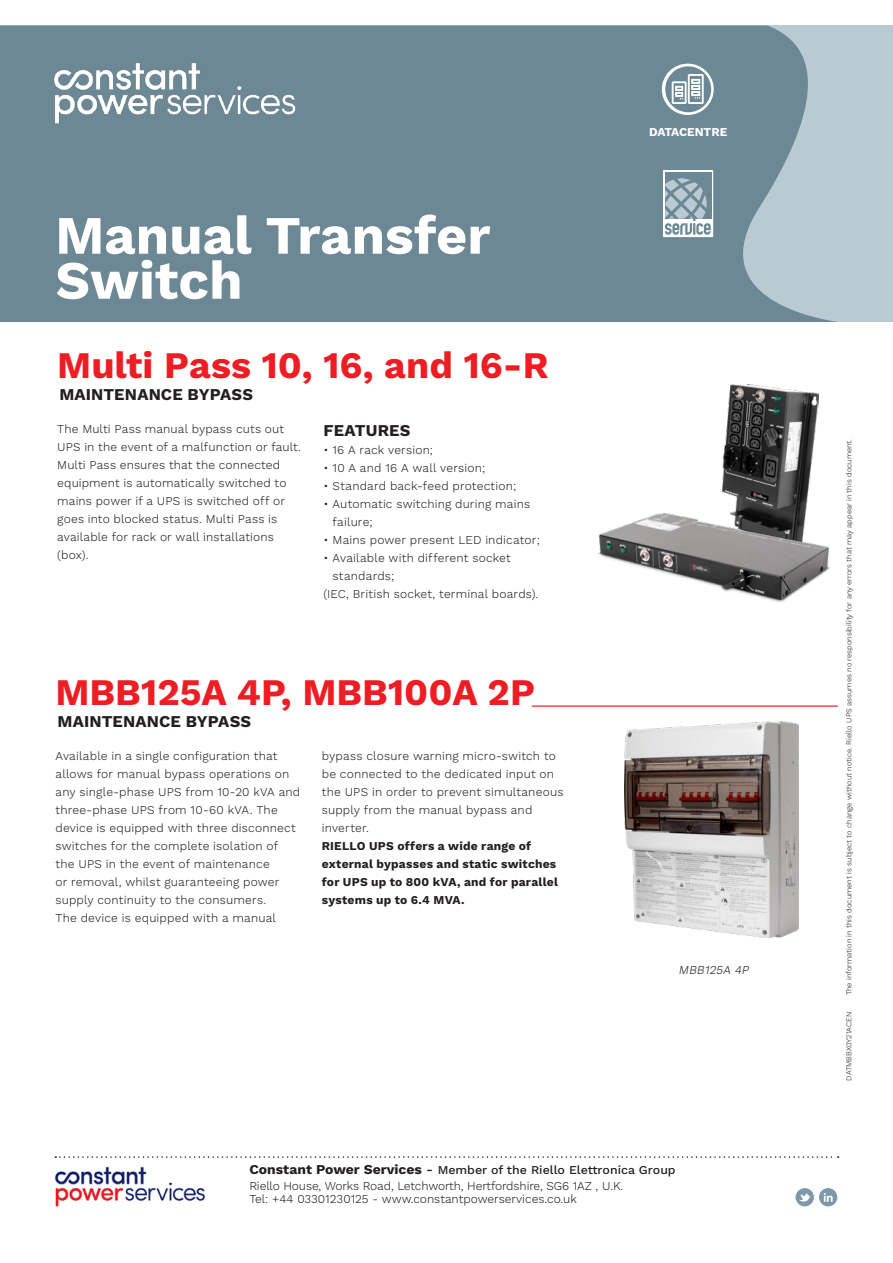
<style>
.page{position:relative;width:893px;height:1263px;background:#fff}
.page>*{position:absolute;margin:0;border:0;box-sizing:border-box;transform-origin:0 0}
.TITOLI_BIG{font:700 54px "Work Sans";color:#fff}
.t1{font:700 37.5px "Work Sans";color:#ee1d23}
.TITOLI{font:700 16.5px "Work Sans";letter-spacing:.01em;color:#231f20}
.t2{font:300 12px/18px "Work Sans";letter-spacing:.015em;color:#231f20}
.t3{font:700 12px/18px "Work Sans";letter-spacing:.02em;color:#231f20}
.t4{font:300 12px "Work Sans";letter-spacing:-.01em;color:#231f20}
.t5{font:500 12px "Work Sans";color:#231f20}
.t6{font:700 12px "Work Sans";color:#fff}
.t7{font:italic 300 12px "Work Sans";color:#231f20}
.t8{font:300 7.5px "Work Sans";color:#231f20}
.s1{font-weight:700;font-size:13.5px}
.s2{font-size:13.5px}
</style>
<div class="page">
<div style="left:0;top:26px;width:893px;height:296px;background:#bacad2"></div>
<svg style="left:0;top:26px;width:837px;height:296px;background:#728d99"></svg>
<hr style="left:532px;top:705px;width:306px;height:2px;background:#ee1d23">
<img style="left:722px;top:385px;width:96px;height:129px">
<img style="left:598px;top:514px;width:232px;height:88px">
<img style="left:625px;top:721px;width:174px;height:216px">
<svg style="left:663px;top:64px;width:51px;height:51px"></svg>
<div style="left:665px;top:66px;width:46px;height:46px;background:#6c8895;border-radius:50%"></div>
<svg style="left:666px;top:74px;width:38px;height:30px"></svg>
<svg style="left:663px;top:171px;width:50px;height:66px"></svg>
<img style="left:38px;top:48px;width:263px;height:85px">
<svg style="left:55px;top:1156px;width:784px;height:2px"></svg>
<img style="left:54px;top:1166px;width:152px;height:41px">
<svg style="left:796px;top:1188px;width:41px;height:18px"></svg>
<p class="TITOLI_BIG" style="left:55px;top:204px;width:437px">Manual Transfer</p>
<p class="TITOLI_BIG" style="left:55px;top:249px;width:189px">Switch</p>
<p class="t1" style="left:57px;top:343px;width:493px">Multi Pass 10, 16, and 16-R</p>
<p class="TITOLI" style="left:59px;top:385px;width:195px">MAINTENANCE BYPASS</p>
<p class="t2" style="left:57px;top:420px;width:245px">The Multi Pass manual bypass cuts out UPS in the event of a malfunction or fault.<br>Multi Pass ensures that the connected equipment is automatically switched to mains power if a UPS is switched off or goes into blocked status. Multi Pass is available for rack or wall installations (box).</p>
<p class="TITOLI" style="left:324px;top:421px;width:88px">FEATURES</p>
<p class="t2" style="left:324px;top:442px;width:111px">• 16 A rack version;</p>
<p class="t2" style="left:324px;top:460px;width:163px">• 10 A and 16 A wall version;</p>
<p class="t2" style="left:324px;top:478px;width:194px">• Standard back-feed protection;</p>
<p class="t2" style="left:333px;top:496px;width:199px;text-indent:-9px">• Automatic switching during mains failure;</p>
<p class="t2" style="left:324px;top:532px;width:218px">• Mains power present LED indicator;</p>
<p class="t2" style="left:333px;top:550px;width:180px;text-indent:-9px">• Available with different socket standards;</p>
<p class="t2" style="left:324px;top:586px;width:216px">(IEC, British socket, terminal boards).</p>
<p class="t1" style="left:56px;top:670px;width:481px">MBB125A 4P, MBB100A 2P</p>
<p class="TITOLI" style="left:58px;top:711px;width:195px">MAINTENANCE BYPASS</p>
<p class="t2" style="left:56px;top:747px;width:246px">Available in a single configuration that allows for manual bypass operations on any single-phase UPS from 10-20 kVA and three-phase UPS from 10-60 kVA. The device is equipped with three disconnect switches for the complete isolation of<br>the UPS in the event of maintenance<br>or removal, whilst guaranteeing power supply continuity to the consumers.</p>
<p class="t2" style="left:56px;top:909px;width:222px">The device is equipped with a manual</p>
<p class="t2" style="left:322px;top:747px;width:243px">bypass closure warning micro-switch to be connected to the dedicated input on the UPS in order to prevent simultaneous supply from the manual bypass and inverter.</p>
<p class="t3" style="left:322px;top:837px;width:238px">RIELLO UPS offers a wide range of external bypasses and static switches for UPS up to 800 kVA, and for parallel systems up to 6.4 MVA.</p>
<p class="t6" style="left:649px;top:125px;width:80px">DATACENTRE</p>
<p class="t7" style="left:679px;top:963px;width:74px">MBB125A 4P</p>
<p class="t5" style="left:249px;top:1163px;width:428px"><span class="s1">Constant Power Services</span> <span class="s2">-</span> Member of the Riello Elettronica Group</p>
<p class="t4" style="left:249px;top:1178px;width:375px">Riello House, Works Road, Letchworth, Hertfordshire, SG6 1AZ , U.K.</p>
<p class="t2" style="left:249px;top:1190px;width:329px">Tel: +44 03301230125 - www.constantpowerservices.co.uk</p>
<p class="t8" style="left:844px;top:995px;width:558px;rotate:-90deg">The information in this document is subject to change without notice. Riello UPS assumes no responsibility for any errors that may appear in this document.</p>
<p class="t8" style="left:844px;top:1081px;width:70px;rotate:-90deg">DATMBBX0Y21ACEN</p>
</div>
